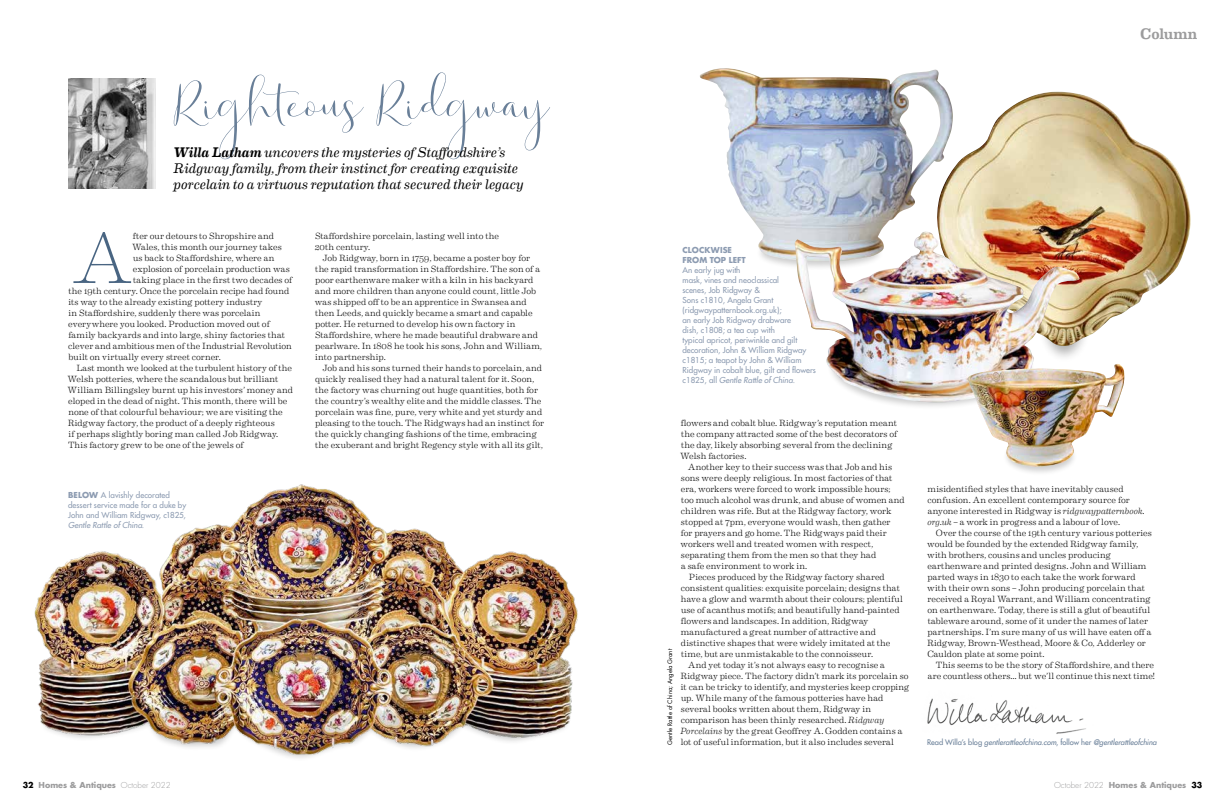
<style>
.page{position:relative;width:1225px;height:811px;background:#fff}
.page>*{position:absolute;margin:0;border:0;box-sizing:border-box;transform-origin:0 0}
.t1{font:100 72.8px "Eames Century Modern";color:#496582}
.t2{font:300 51.9px "Solidar";color:#697f98}
.t3{font:500 15.3px "Eames Century Modern";color:#9c9c9d}
.t4{font:italic 14px/16px "Eames Century Modern";color:#000}
.t5{font:300 9px/11px "Eames Century Modern";color:#000}
.t6{font:500 8px/10px "Futura LT Pro";color:#8c9bb1}
.t7{font:700 8px "Futura LT Pro";color:#9c9c9d}
.t8{font:700 8px/10px "Futura LT Pro";color:#8c9bb1}
.t9{font:italic 500 7.5px "Futura LT Pro";color:#697f98}
.t10{font:6px "Futura LT Pro";color:#000}
.s1{font-weight:500}
.s2{font-weight:700}
.s3{font-style:italic}
.s4{font-style:normal}
.s5{color:#000}
.s6{font-weight:300}
</style>
<div class="page">
<img style="left:927px;top:698px;width:159px;height:36px">
<img style="left:68px;top:79px;width:87px;height:110px">
<div style="left:756px;top:235px;width:128px;height:36px;background:#000;opacity:.2"></div>
<img style="left:700px;top:68px;width:247px;height:194px">
<img style="left:936px;top:92px;width:254px;height:254px">
<div style="left:826px;top:321px;width:209px;height:89px;background:#000;opacity:.2"></div>
<img style="left:794px;top:231px;width:286px;height:171px">
<img style="left:34px;top:484px;width:544px;height:274px">
<div style="left:1002px;top:437px;width:75px;height:39px;background:#000;opacity:.2"></div>
<img style="left:967px;top:364px;width:157px;height:103px">
<h2 class="t2" style="left:174px;top:69px;width:377px">Righteous Ridgway</h2>
<h3 class="t4" style="left:174px;top:143px;width:352px"><span class="s1">Willa Latham</span> uncovers the mysteries of Staffordshire’s<br>Ridgway family, from their instinct for creating exquisite porcelain to a virtuous reputation that secured their legacy</h3>
<h1 class="t1" style="left:71px;top:203px;width:63px">A</h1>
<p class="t5" style="left:133px;top:230px;width:143px">fter our detours to Shropshire and</p>
<p class="t5" style="left:132px;top:241px;width:151px">Wales, this month our journey takes</p>
<p class="t5" style="left:133px;top:252px;width:143px">us back to Staffordshire, where an</p>
<p class="t5" style="left:133px;top:263px;width:158px">explosion of porcelain production was</p>
<p class="t5" style="left:133px;top:274px;width:161px">taking place in the first two decades of</p>
<p class="t5" style="left:69px;top:285px;width:222px">the 19th century. Once the porcelain recipe had found</p>
<p class="t5" style="left:68px;top:296px;width:195px">its way to the already existing pottery industry</p>
<p class="t5" style="left:68px;top:307px;width:194px">in Staffordshire, suddenly there was porcelain</p>
<p class="t5" style="left:68px;top:318px;width:203px">everywhere you looked. Production moved out of</p>
<p class="t5" style="left:68px;top:329px;width:218px">family backyards and into large, shiny factories that</p>
<p class="t5" style="left:68px;top:340px;width:225px">clever and ambitious men of the Industrial Revolution</p>
<p class="t5" style="left:68px;top:351px;width:154px">built on virtually every street corner.</p>
<p class="t5" style="left:76px;top:362px;width:217px">Last month we looked at the turbulent history of the</p>
<p class="t5" style="left:68px;top:373px;width:212px">Welsh potteries, where the scandalous but brilliant</p>
<p class="t5" style="left:68px;top:384px;width:227px">William Billingsley burnt up his investors’ money and</p>
<p class="t5" style="left:68px;top:395px;width:221px">eloped in the dead of night. This month, there will be</p>
<p class="t5" style="left:68px;top:406px;width:216px">none of that colourful behaviour; we are visiting the</p>
<p class="t5" style="left:68px;top:417px;width:208px">Ridgway factory, the product of a deeply righteous</p>
<p class="t5" style="left:68px;top:428px;width:211px">if perhaps slightly boring man called Job Ridgway.</p>
<p class="t5" style="left:68px;top:439px;width:177px">This factory grew to be one of the jewels of</p>
<p class="t6" style="left:68px;top:489px;width:120px"><span class="s2">BELOW</span> A lavishly decorated dessert service made for a duke by<br>John and William Ridgway, c1825,<br><span class="s3">Gentle Rattle of China</span>.</p>
<p class="t5" style="left:315px;top:230px;width:186px">Staffordshire porcelain, lasting well into the<br>20th century.</p>
<p class="t5" style="left:315px;top:252px;width:229px;text-indent:8px">Job Ridgway, born in 1759, became a poster boy for the rapid transformation in Staffordshire. The son of a poor earthenware maker with a kiln in his backyard and more children than anyone could count, little Job was shipped off to be an apprentice in Swansea and then Leeds, and quickly became a smart and capable potter. He returned to develop his own factory in Staffordshire, where he made beautiful drabware and pearlware. In 1808 he took his sons, John and William, into partnership.</p>
<p class="t5" style="left:315px;top:362px;width:230px;text-indent:8px">Job and his sons turned their hands to porcelain, and quickly realised they had a natural talent for it. Soon, the factory was churning out huge quantities, both for the country’s wealthy elite and the middle classes. The porcelain was fine, pure, very white and yet sturdy and pleasing to the touch. The Ridgways had an instinct for the quickly changing fashions of the time, embracing the exuberant and bright Regency style with all its gilt,</p>
<h3 class="t3" style="left:1140px;top:22px;width:59px">Column</h3>
<p class="t8" style="left:682px;top:245px;width:65px">CLOCKWISE<br>FROM TOP LEFT</p>
<p class="t6" style="left:682px;top:265px;width:135px">An early jug with<br>mask, vines and neoclassical<br>scenes, Job Ridgway &amp;<br>Sons c1810, Angela Grant (ridgwaypatternbook.org.uk);<br>an early Job Ridgway drabware<br>dish, c1808; a tea cup with<br>typical apricot, periwinkle and gilt decoration, John &amp; William Ridgway c1815; a teapot by John &amp; William<br>Ridgway in cobalt blue, gilt and flowers c1825, all <span class="s3">Gentle Rattle of China</span>.</p>
<p class="t5" style="left:680px;top:417px;width:219px">flowers and cobalt blue. Ridgway’s reputation meant the company attracted some of the best decorators of the day, likely absorbing several from the declining Welsh factories.</p>
<p class="t5" style="left:687px;top:461px;width:206px">Another key to their success was that Job and his</p>
<p class="t5" style="left:681px;top:472px;width:213px">sons were deeply religious. In most factories of that</p>
<p class="t5" style="left:681px;top:483px;width:211px">era, workers were forced to work impossible hours;</p>
<p class="t5" style="left:681px;top:494px;width:225px">too much alcohol was drunk, and abuse of women and</p>
<p class="t5" style="left:681px;top:505px;width:212px">children was rife. But at the Ridgway factory, work</p>
<p class="t5" style="left:681px;top:516px;width:211px">stopped at 7pm, everyone would wash, then gather</p>
<p class="t5" style="left:681px;top:527px;width:207px">for prayers and go home. The Ridgways paid their</p>
<p class="t5" style="left:680px;top:538px;width:194px">workers well and treated women with respect,</p>
<p class="t5" style="left:681px;top:549px;width:197px">separating them from the men so that they had</p>
<p class="t5" style="left:681px;top:560px;width:128px">a safe environment to work in.</p>
<p class="t5" style="left:689px;top:571px;width:197px">Pieces produced by the Ridgway factory shared</p>
<p class="t5" style="left:681px;top:582px;width:221px">consistent qualities: exquisite porcelain; designs that</p>
<p class="t5" style="left:681px;top:593px;width:224px">have a glow and warmth about their colours; plentiful</p>
<p class="t5" style="left:681px;top:604px;width:220px">use of acanthus motifs; and beautifully hand-painted</p>
<p class="t5" style="left:680px;top:615px;width:189px">flowers and landscapes. In addition, Ridgway</p>
<p class="t5" style="left:681px;top:626px;width:197px">manufactured a great number of attractive and</p>
<p class="t5" style="left:681px;top:637px;width:211px">distinctive shapes that were widely imitated at the</p>
<p class="t5" style="left:681px;top:648px;width:193px">time, but are unmistakable to the connoisseur.</p>
<p class="t5" style="left:687px;top:659px;width:199px">And yet today it’s not always easy to recognise a</p>
<p class="t5" style="left:680px;top:670px;width:230px">Ridgway piece. The factory didn’t mark its porcelain so</p>
<p class="t5" style="left:681px;top:681px;width:230px">it can be tricky to identify, and mysteries keep cropping</p>
<p class="t5" style="left:681px;top:692px;width:204px">up. While many of the famous potteries have had</p>
<p class="t5" style="left:681px;top:703px;width:192px">several books written about them, Ridgway in</p>
<p class="t5" style="left:681px;top:714px;width:205px">comparison has been thinly researched. <span class="s3">Ridgway</span></p>
<p class="t5" style="left:680px;top:725px;width:223px"><span class="s3">Porcelains</span> by the great Geoffrey A. Godden contains a</p>
<p class="t5" style="left:681px;top:736px;width:215px">lot of useful information, but it also includes several</p>
<p class="t10" style="left:665px;top:745px;width:98px;rotate:-90deg">Gentle Rattle of China; Angela Grant</p>
<p class="t5" style="left:927px;top:483px;width:219px">misidentified styles that have inevitably caused confusion. An excellent contemporary source for anyone interested in Ridgway is <span class="s3">ridgwaypatternbook. org.uk</span> – a work in progress and a labour of love.</p>
<p class="t5" style="left:927px;top:527px;width:226px;text-indent:9px">Over the course of the 19th century various potteries would be founded by the extended Ridgway family, with brothers, cousins and uncles producing earthenware and printed designs. John and William parted ways in 1830 to each take the work forward with their own sons – John producing porcelain that received a Royal Warrant, and William concentrating on earthenware. Today, there is still a glut of beautiful tableware around, some of it under the names of later partnerships. I’m sure many of us will have eaten off a Ridgway, Brown-Westhead, Moore &amp; Co, Adderley or Cauldon plate at some point.</p>
<p class="t5" style="left:927px;top:659px;width:229px;text-align:right">This seems to be the story of Staffordshire, and there are countless others… but we’ll continue this next time!</p>
<p class="t9" style="left:927px;top:736px;width:231px"><span class="s4">Read Willa’s blog</span> gentlerattleofchina.com<span class="s4">, follow her</span> @gentlerattleofchina</p>
<p class="t7" style="left:23px;top:779px;width:149px"><span class="s5">32</span> Homes &amp; Antiques <span class="s6">October 2022</span></p>
<p class="t7" style="left:1054px;top:779px;width:150px"><span class="s6">October 2022</span> Homes &amp; Antiques <span class="s5">33</span></p>
</div>
